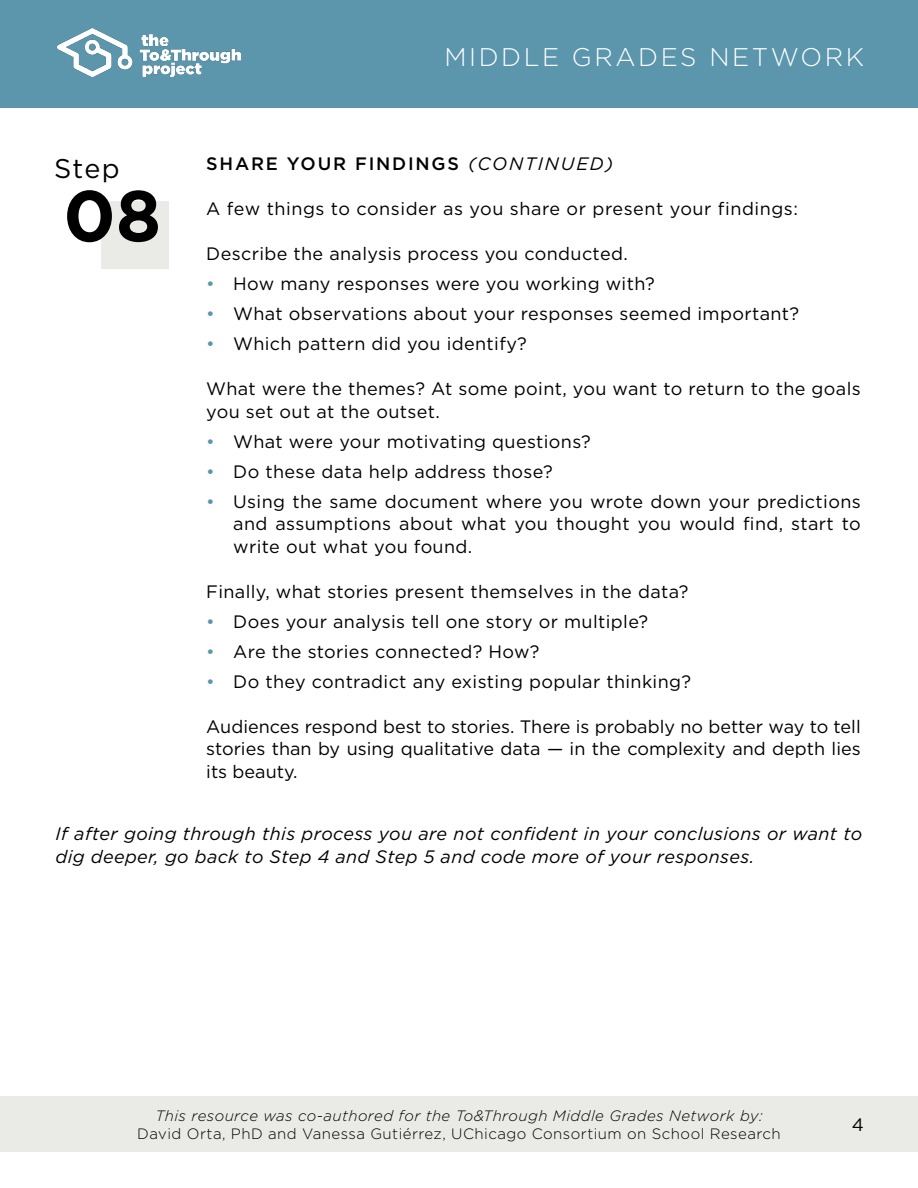
<style>
.page{position:relative;width:918px;height:1188px;background:#fff}
.page>*{position:absolute;margin:0;border:0;box-sizing:border-box;transform-origin:0 0}
.t1{font:700 72px "Gotham";color:#000}
.t2{font:27px "Gotham";color:#000}
.t3{font:300 25.5px "Gotham";letter-spacing:.1em;color:#fff}
.t4{font:18px/22.5px "Gotham";letter-spacing:.02em;color:#000;text-align:justify}
.t5{font:italic 18px/22.5px "Gotham";letter-spacing:.02em;color:#000}
.t6{font:500 18px "Gotham";letter-spacing:.1em;color:#000}
.t7{font:300 15px "Gotham";letter-spacing:.03em;color:#000}
.t8{font:italic 300 15px "Gotham";letter-spacing:.03em;color:#000}
.s1{font-weight:400;font-style:italic}
.s2{color:#5b96ad}
</style>
<div class="page">
<div style="left:0;top:0;width:918px;height:108px;background:#5b96ad"></div>
<img style="left:57px;top:28px;width:184px;height:49px">
<div style="left:102px;top:202px;width:67px;height:67px;background:#eaeae6"></div>
<div style="left:0;top:1096px;width:918px;height:56px;background:#eaeae6"></div>
<h2 class="t2" style="left:54px;top:151px;width:67px">Step</h2>
<h1 class="t1" style="left:63px;top:174px;width:99px">08</h1>
<h3 class="t3" style="left:445px;top:41px;width:421px">MIDDLE GRADES NETWORK</h3>
<p class="t6" style="left:206px;top:152px;width:408px">SHARE YOUR FINDINGS <span class="s1">(CONTINUED)</span></p>
<p class="t4" style="left:206px;top:197px;width:593px">A few things to consider as you share or present your findings:</p>
<p class="t4" style="left:206px;top:242px;width:423px">Describe the analysis process you conducted.</p>
<p class="t4" style="left:206px;top:272px;width:450px"><span class="s2">•</span> How many responses were you working with?</p>
<p class="t4" style="left:206px;top:302px;width:594px"><span class="s2">•</span> What observations about your responses seemed important?</p>
<p class="t4" style="left:206px;top:332px;width:322px"><span class="s2">•</span> Which pattern did you identify?</p>
<p class="t4" style="left:206px;top:377px;width:656px">What were the themes? At some point, you want to return to the goals you set out at the outset.</p>
<p class="t4" style="left:206px;top:430px;width:386px"><span class="s2">•</span> What were your motivating questions?</p>
<p class="t4" style="left:206px;top:460px;width:348px"><span class="s2">•</span> Do these data help address those?</p>
<p class="t4" style="left:233px;top:490px;width:629px;text-indent:-27px"><span class="s2">•</span> Using the same document where you wrote down your predictions and assumptions about what you thought you would find, start to write out what you found.</p>
<p class="t4" style="left:206px;top:580px;width:484px">Finally, what stories present themselves in the data?</p>
<p class="t4" style="left:206px;top:610px;width:444px"><span class="s2">•</span> Does your analysis tell one story or multiple?</p>
<p class="t4" style="left:206px;top:640px;width:335px"><span class="s2">•</span> Are the stories connected? How?</p>
<p class="t4" style="left:206px;top:670px;width:486px"><span class="s2">•</span> Do they contradict any existing popular thinking?</p>
<p class="t4" style="left:206px;top:715px;width:656px">Audiences respond best to stories. There is probably no better way to tell stories than by using qualitative data — in the complexity and depth lies its beauty.</p>
<p class="t5" style="left:56px;top:822px;width:808px">If after going through this process you are not confident in your conclusions or want to dig deeper, go back to Step 4 and Step 5 and code more of your responses.</p>
<p class="t8" style="left:155px;top:1107px;width:609px">This resource was co-authored for the To&amp;Through Middle Grades Network by:</p>
<p class="t7" style="left:137px;top:1125px;width:645px">David Orta, PhD and Vanessa Gutiérrez, UChicago Consortium on School Research</p>
<p class="t4" style="left:852px;top:1113px;width:14px">4</p>
</div>
